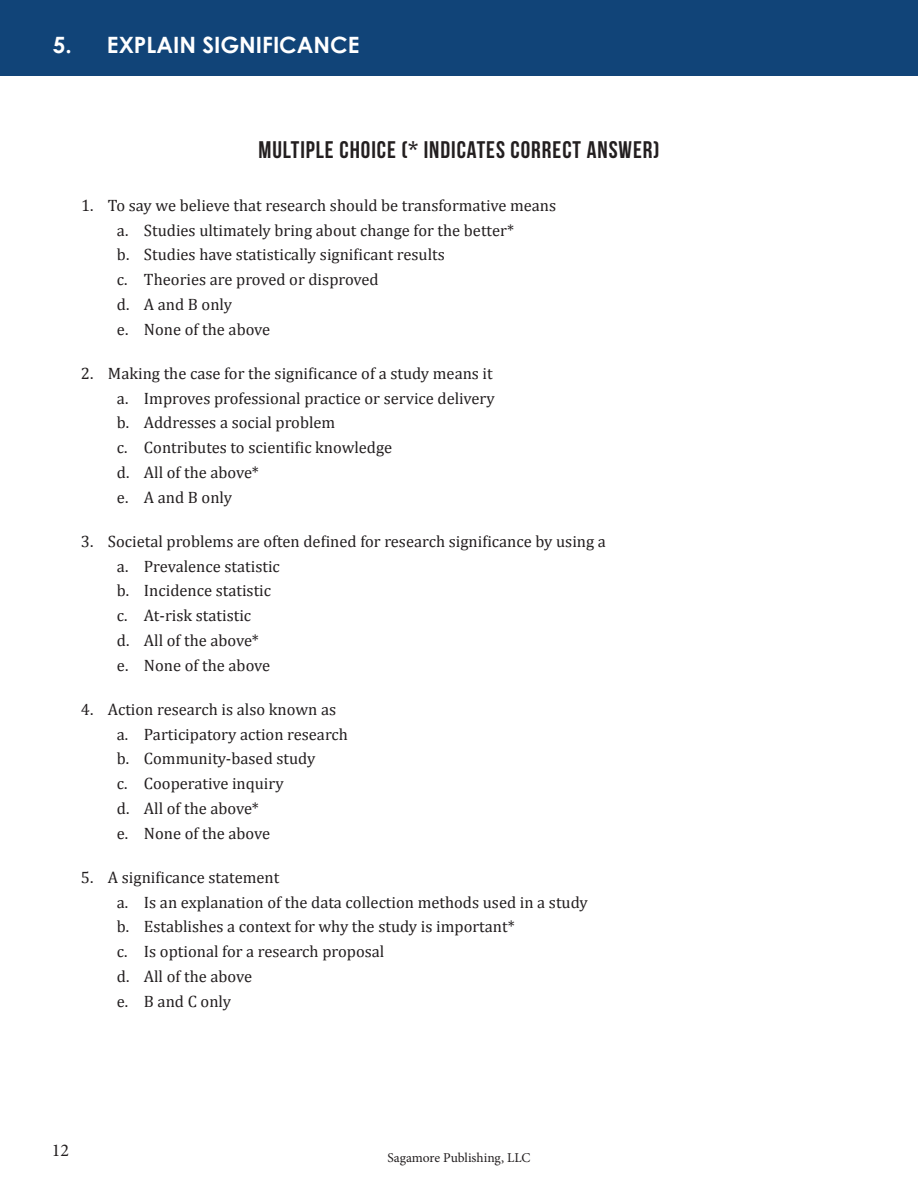
<style>
.page{position:relative;width:918px;height:1188px;background:#fff}
.page>*{position:absolute;margin:0;border:0;box-sizing:border-box;transform-origin:0 0}
.t1{font:24px "Bebas Neue";letter-spacing:.04em;color:#231f20}
.t2{font:700 22.5px "Century Gothic";color:#fff}
.t3{font:18px "Minion Pro";color:#231f20}
.t4{font:16.5px/24.8px "Cambria";color:#231f20}
.t5{font:13.5px "Minion Pro";letter-spacing:-.005em;color:#231f20}
</style>
<div class="page">
<div style="left:0;top:0;width:918px;height:76px;background:#114478"></div>
<h2 class="t2" style="left:53px;top:31px;width:308px">5. EXPLAIN SIGNIFICANCE</h2>
<h1 class="t1" style="left:258px;top:136px;width:403px">MULTIPLE CHOICE (* INDICATES CORRECT ANSWER)</h1>
<p class="t4" style="left:117px;top:193px;width:441px;text-indent:-36px">1. To say we believe that research should be transformative means a. Studies ultimately bring about change for the better*<br>b. Studies have statistically significant results<br>c. Theories are proved or disproved<br>d. A and B only<br>e. None of the above</p>
<p class="t4" style="left:117px;top:361px;width:379px;text-indent:-36px">2. Making the case for the significance of a study means it a. Improves professional practice or service delivery b. Addresses a social problem<br>c. Contributes to scientific knowledge<br>d. All of the above*<br>e. A and B only</p>
<p class="t4" style="left:117px;top:529px;width:491px;text-indent:-36px">3. Societal problems are often defined for research significance by using a a. Prevalence statistic<br>b. Incidence statistic<br>c. At-risk statistic<br>d. All of the above*<br>e. None of the above</p>
<p class="t4" style="left:117px;top:697px;width:233px;text-indent:-36px">4. Action research is also known as a. Participatory action research b. Community-based study<br>c. Cooperative inquiry<br>d. All of the above*<br>e. None of the above</p>
<p class="t4" style="left:117px;top:865px;width:473px;text-indent:-36px">5. A significance statement<br>a. Is an explanation of the data collection methods used in a study b. Establishes a context for why the study is important*<br>c. Is optional for a research proposal<br>d. All of the above<br>e. B and C only</p>
<p class="t3" style="left:52px;top:1138px;width:19px">12</p>
<p class="t5" style="left:387px;top:1148px;width:145px">Sagamore Publishing, LLC</p>
</div>
